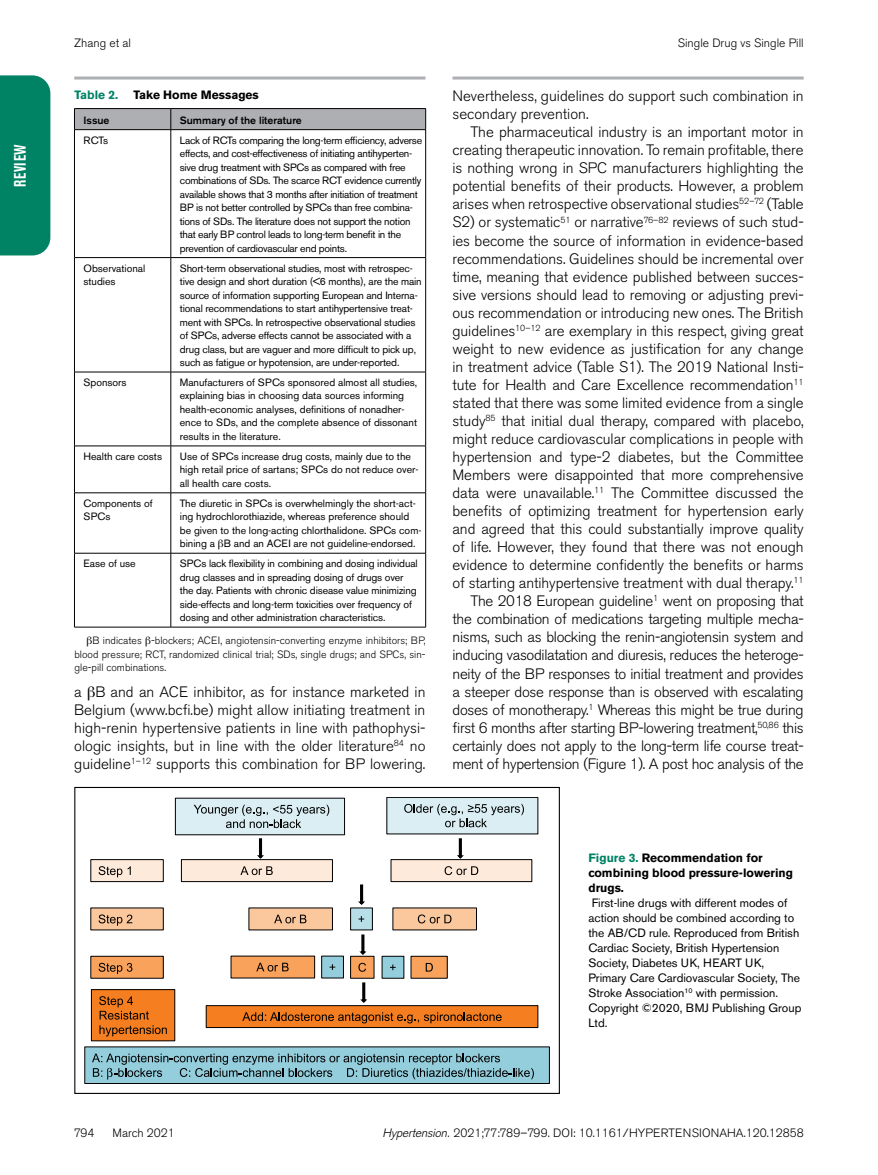
<style>
.page{position:relative;width:878px;height:1175px;background:#fff}
.page>*{position:absolute;margin:0;border:0;box-sizing:border-box;transform-origin:0 0}
.t1{font:700 condensed 16.5px "Akzidenz Grotesk BE";letter-spacing:.03em;color:#fff;scale:.9 1}
.t2{font:300 15px/18px "Akzidenz Grotesk BE";letter-spacing:-.005em;color:#000;text-align:justify}
.t3{font:12px/15px "Akzidenz Grotesk BE";color:#000}
.t4{font:300 12px "Akzidenz Grotesk BE";color:#000}
.t5{font:700 12px/15px "Akzidenz Grotesk BE";color:#000}
.t6{font:700 12px "Akzidenz Grotesk BE";color:#008265}
.t7{font:10.5px/13.5px "Akzidenz Grotesk BE";letter-spacing:-.01em;color:#000}
.t8{font:300 10.5px/13.5px "Akzidenz Grotesk BE";color:#000;text-align:justify}
.t9{font:500 10.5px "Akzidenz Grotesk BE";color:#000}
.s1{font-family:"Gandhari Unicode"}
.s2{font-family:"Gandhari Unicode";font-weight:400}
.s3{color:#008265}
.s4{font-family:"Akzidenz Grotesk";font-style:italic}
</style>
<div class="page">
<svg style="left:74px;top:76px;width:351px;height:4px"></svg>
<svg style="left:452px;top:76px;width:351px;height:4px"></svg>
<div style="left:0;top:75px;width:50px;height:180px;background:#008265"></div>
<hr style="left:74px;top:108px;width:97px;height:1px;background:#000">
<hr style="left:171px;top:108px;width:255px;height:1px;background:#000">
<div style="left:74px;top:109px;width:352px;height:20px;background:#adafb2"></div>
<hr style="left:74px;top:129px;width:97px;height:1px;background:#000">
<hr style="left:74px;top:130px;width:1px;height:127px;background:#000">
<hr style="left:171px;top:129px;width:255px;height:1px;background:#000">
<hr style="left:170px;top:130px;width:1px;height:127px;background:#000">
<hr style="left:425px;top:130px;width:1px;height:127px;background:#000">
<hr style="left:74px;top:257px;width:97px;height:1px;background:#000">
<hr style="left:74px;top:258px;width:1px;height:114px;background:#000">
<hr style="left:171px;top:257px;width:255px;height:1px;background:#000">
<hr style="left:170px;top:258px;width:1px;height:114px;background:#000">
<hr style="left:425px;top:258px;width:1px;height:114px;background:#000">
<hr style="left:74px;top:372px;width:97px;height:1px;background:#000">
<hr style="left:74px;top:372px;width:1px;height:74px;background:#000">
<hr style="left:171px;top:372px;width:255px;height:1px;background:#000">
<hr style="left:170px;top:372px;width:1px;height:74px;background:#000">
<hr style="left:425px;top:372px;width:1px;height:74px;background:#000">
<hr style="left:74px;top:445px;width:97px;height:1px;background:#000">
<hr style="left:74px;top:446px;width:1px;height:46px;background:#000">
<hr style="left:171px;top:445px;width:255px;height:1px;background:#000">
<hr style="left:170px;top:446px;width:1px;height:46px;background:#000">
<hr style="left:425px;top:446px;width:1px;height:46px;background:#000">
<hr style="left:74px;top:492px;width:97px;height:1px;background:#000">
<hr style="left:74px;top:493px;width:1px;height:60px;background:#000">
<hr style="left:171px;top:492px;width:255px;height:1px;background:#000">
<hr style="left:170px;top:493px;width:1px;height:60px;background:#000">
<hr style="left:425px;top:493px;width:1px;height:60px;background:#000">
<hr style="left:74px;top:553px;width:97px;height:1px;background:#000">
<hr style="left:74px;top:553px;width:1px;height:74px;background:#000">
<hr style="left:74px;top:627px;width:97px;height:1px;background:#000">
<hr style="left:171px;top:553px;width:255px;height:1px;background:#000">
<hr style="left:170px;top:553px;width:1px;height:74px;background:#000">
<hr style="left:425px;top:553px;width:1px;height:74px;background:#000">
<hr style="left:171px;top:627px;width:255px;height:1px;background:#000">
<svg style="left:74px;top:786px;width:486px;height:308px"></svg>
<p class="t1" style="left:11px;top:187px;width:48px;rotate:-90deg">Review</p>
<p class="t4" style="left:74px;top:36px;width:58px">Zhang et al</p>
<p class="t4" style="left:677px;top:36px;width:127px">Single Drug vs Single Pill</p>
<p class="t6" style="left:74px;top:88px;width:45px">Table 2.</p>
<p class="t5" style="left:133px;top:87px;width:127px">Take Home Messages</p>
<p class="t9" style="left:83px;top:113px;width:28px">Issue</p>
<p class="t9" style="left:180px;top:113px;width:123px">Summary of the literature</p>
<p class="t7" style="left:83px;top:133px;width:26px">RCTs</p>
<p class="t7" style="left:180px;top:133px;width:244px">Lack of RCTs comparing the long-term efficiency, adverse effects, and cost-effectiveness of initiating antihyperten&shy;sive drug treatment with SPCs as compared with free combinations of SDs. The scarce RCT evidence currently available shows that 3 months after initiation of treatment BP is not better controlled by SPCs than free combina&shy;tions of SDs. The literature does not support the notion that early BP control leads to long-term benefit in the prevention of cardiovascular end points.</p>
<p class="t7" style="left:83px;top:261px;width:63px">Observational studies</p>
<p class="t7" style="left:180px;top:261px;width:243px">Short-term observational studies, most with retrospec&shy;tive design and short duration (&lt;6 months), are the main source of information supporting European and Interna&shy;tional recommendations to start antihypertensive treat&shy;ment with SPCs. In retrospective observational studies of SPCs, adverse effects cannot be associated with a drug class, but are vaguer and more difficult to pick up, such as fatigue or hypotension, are under-reported.</p>
<p class="t7" style="left:83px;top:375px;width:45px">Sponsors</p>
<p class="t7" style="left:180px;top:375px;width:239px">Manufacturers of SPCs sponsored almost all studies, explaining bias in choosing data sources informing health-economic analyses, definitions of nonadher&shy;ence to SDs, and the complete absence of dissonant results in the literature.</p>
<p class="t7" style="left:83px;top:449px;width:80px">Health care costs</p>
<p class="t7" style="left:180px;top:449px;width:240px">Use of SPCs increase drug costs, mainly due to the high retail price of sartans; SPCs do not reduce over&shy;all health care costs.</p>
<p class="t7" style="left:83px;top:496px;width:71px">Components of<br>SPCs</p>
<p class="t7" style="left:180px;top:496px;width:243px">The diuretic in SPCs is overwhelmingly the short-act&shy;ing hydrochlorothiazide, whereas preference should be given to the long-acting chlorthalidone. SPCs com&shy;bining a <span class="s1">β</span>B and an ACEI are not guideline-endorsed.</p>
<p class="t7" style="left:83px;top:557px;width:54px">Ease of use</p>
<p class="t7" style="left:180px;top:557px;width:239px">SPCs lack flexibility in combining and dosing individual drug classes and in spreading dosing of drugs over the day. Patients with chronic disease value minimizing side-effects and long-term toxicities over frequency of dosing and other administration characteristics.</p>
<p class="t8" style="left:74px;top:634px;width:352px;text-indent:12px"><span class="s2">β</span>B indicates <span class="s2">β</span>-blockers; ACEI, angiotensin-converting enzyme inhibitors; BP, blood pressure; RCT, randomized clinical trial; SDs, single drugs; and SPCs, sin&shy;gle-pill combinations.</p>
<p class="t2" style="left:74px;top:682px;width:353px">a <span class="s2">β</span>B and an ACE inhibitor, as for instance marketed in Belgium (www.bcfi.be) might allow initiating treatment in high-renin hypertensive patients in line with pathophysi&shy;ologic insights, but in line with the older literature<sup>84</sup> no guideline<sup>1–12</sup> supports this combination for BP lowering.</p>
<p class="t2" style="left:452px;top:87px;width:353px">Nevertheless, guidelines do support such combination in secondary prevention.</p>
<p class="t2" style="left:452px;top:123px;width:353px;text-align:right">The pharmaceutical industry is an important motor in creating therapeutic innovation. To remain profitable, there is nothing wrong in SPC manufacturers highlighting the potential benefits of their products. However, a problem arises when retrospective observational studies<sup>52–72</sup> (Table S2) or systematic<sup>51</sup> or narrative<sup>76–82</sup> reviews of such stud&shy;ies become the source of information in evidence-based recommendations. Guidelines should be incremental over time, meaning that evidence published between succes&shy;sive versions should lead to removing or adjusting previ&shy;ous recommendation or introducing new ones. The British guidelines<sup>10–12</sup> are exemplary in this respect, giving great weight to new evidence as justification for any change in treatment advice (Table S1). The 2019 National Insti&shy;tute for Health and Care Excellence recommendation<sup>11 </sup>stated that there was some limited evidence from a single study<sup>85</sup> that initial dual therapy, compared with placebo, might reduce cardiovascular complications in people with hypertension and type-2 diabetes, but the Committee Members were disappointed that more comprehensive data were unavailable.<sup>11</sup> The Committee discussed the benefits of optimizing treatment for hypertension early and agreed that this could substantially improve quality of life. However, they found that there was not enough evidence to determine confidently the benefits or harms of starting antihypertensive treatment with dual therapy.<sup>11<br></sup>The 2018 European guideline<sup>1</sup> went on proposing that the combination of medications targeting multiple mecha&shy;nisms, such as blocking the renin-angiotensin system and inducing vasodilatation and diuresis, reduces the heteroge&shy;neity of the BP responses to initial treatment and provides a steeper dose response than is observed with escalating doses of monotherapy.<sup>1</sup> Whereas this might be true during first 6 months after starting BP-lowering treatment,<sup>50,86</sup> this certainly does not apply to the long-term life course treat&shy;ment of hypertension (Figure 1). A post hoc analysis of the</p>
<p class="t5" style="left:588px;top:850px;width:206px"><span class="s3">Figure 3.</span> Recommendation for combining blood pressure-lowering drugs.</p>
<p class="t3" style="left:588px;top:895px;width:214px">First-line drugs with different modes of action should be combined according to the AB/CD rule. Reproduced from British Cardiac Society, British Hypertension Society, Diabetes UK, HEART UK, Primary Care Cardiovascular Society, The Stroke Association<sup>10</sup> with permission.<br>Copyright ©2020, BMJ Publishing Group Ltd.</p>
<p class="t4" style="left:74px;top:1126px;width:22px">794</p>
<p class="t4" style="left:112px;top:1126px;width:64px">March 2021</p>
<p class="t4" style="left:382px;top:1126px;width:422px"><span class="s4">Hypertension.</span> 2021;77:789–799. DOI: 10.1161/HYPERTENSIONAHA.120.12858</p>
</div>
